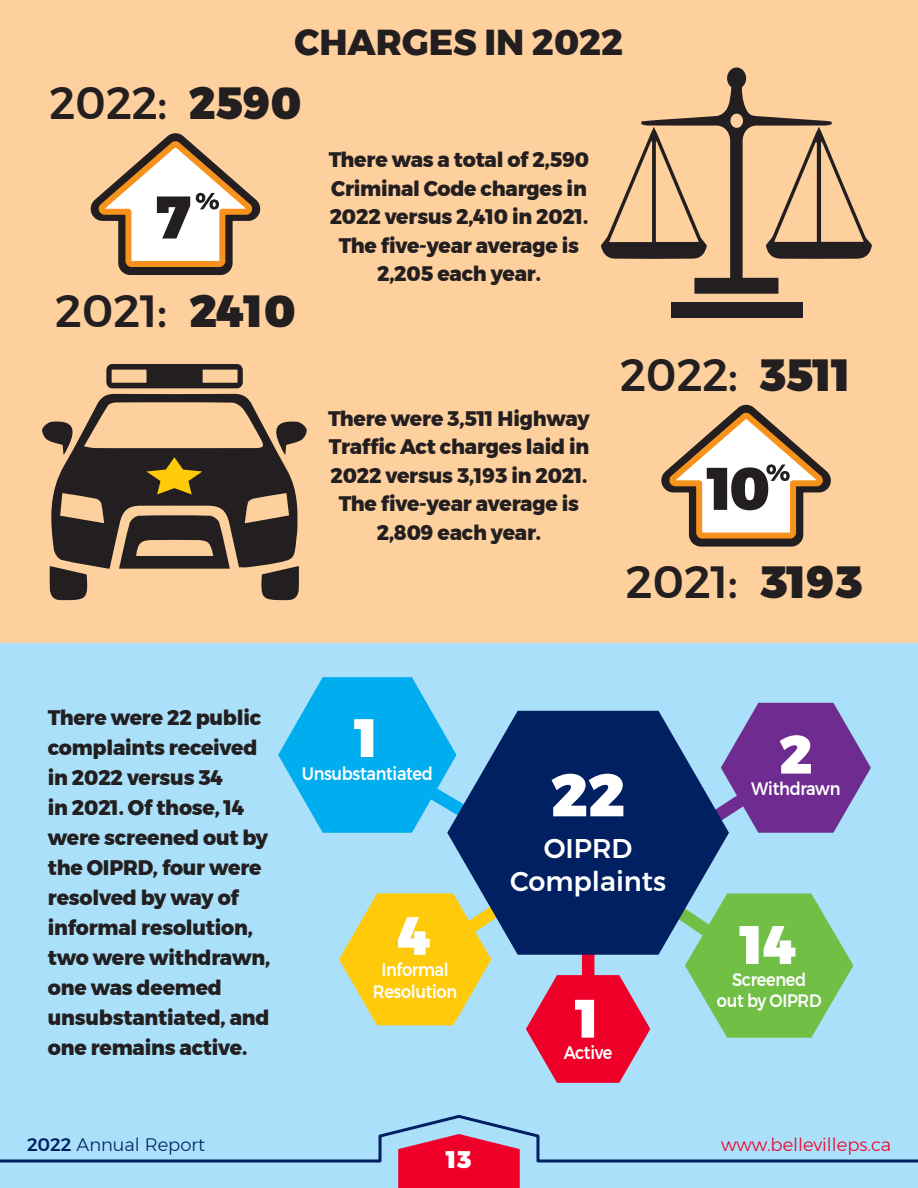
<style>
.page{position:relative;width:918px;height:1188px;background:#fff}
.page>*{position:absolute;margin:0;border:0;box-sizing:border-box;transform-origin:0 0}
.t1{font:900 60px "Montserrat";color:#231f20;scale:.96 1}
.t2{font:900 60px "Montserrat";color:#fff}
.t3{font:900 54px "Montserrat";color:#fff}
.t4{font:500 45px "Montserrat";color:#231f20}
.t5{font:800 36px "Montserrat";color:#231f20}
.t6{font:500 27px "Montserrat";color:#fff}
.t7{font:900 24px "Montserrat";color:#fff}
.t8{font:800 21px/30px "Montserrat";letter-spacing:-.01em;color:#231f20;text-align:center}
.t9{font:500 18px "Montserrat";letter-spacing:-.02em;color:#fff;scale:.9 1}
.t10{font:300 18px "Montserrat";color:#ee0028}
.t11{font:300 18px "Montserrat";color:#002061}
.s1{font-weight:900}
.s2{font-weight:500}
</style>
<div class="page">
<div style="left:0;top:0;width:918px;height:643px;background:#fdd09e"></div>
<div style="left:0;top:643px;width:918px;height:545px;background:#aae0f9"></div>
<div style="left:671px;top:302px;width:131px;height:15px;background:#231f20"></div>
<svg style="left:601px;top:67px;width:271px;height:227px"></svg>
<svg style="left:106px;top:364px;width:137px;height:24px"></svg>
<svg style="left:42px;top:394px;width:265px;height:206px"></svg>
<svg style="left:90px;top:133px;width:171px;height:142px"></svg>
<svg style="left:451px;top:710px;width:275px;height:178px;background:#10326f"></svg>
<svg style="left:695px;top:702px;width:176px;height:136px"></svg>
<svg style="left:278px;top:677px;width:203px;height:162px"></svg>
<svg style="left:339px;top:888px;width:515px;height:195px"></svg>
<div style="left:398px;top:1164px;width:122px;height:24px;background:#ee0028"></div>
<svg style="left:0;top:1115px;width:918px;height:49px"></svg>
<svg style="left:661px;top:404px;width:170px;height:143px"></svg>
<p class="t5" style="left:295px;top:13px;width:330px">CHARGES IN 2022</p>
<p class="t4" style="left:50px;top:68px;width:253px">2022: <span class="s1">2590</span></p>
<p class="t1" style="left:156px;top:168px;width:38px">7</p>
<p class="t4" style="left:55px;top:275px;width:242px">2021: <span class="s1">2410</span></p>
<p class="t8" style="left:329px;top:146px;width:262px;line-height:28.3px">There was a total of 2,590<br>Criminal Code charges in<br>2022 versus 2,410 in 2021.<br>The five-year average is<br>2,205 each year.</p>
<p class="t8" style="left:328px;top:405px;width:263px;line-height:28.3px">There were 3,511 Highway<br>Traffic Act charges laid in<br>2022 versus 3,193 in 2021.<br>The five-year average is<br>2,809 each year.</p>
<p class="t4" style="left:620px;top:340px;width:232px">2022: <span class="s1">3511</span></p>
<p class="t1" style="left:708px;top:439px;width:65px">10</p>
<p class="t4" style="left:626px;top:547px;width:238px">2021: <span class="s1">3193</span></p>
<p class="t8" style="left:48px;top:703px;width:224px;text-align:left">There were 22 public complaints received in 2022 versus 34<br>in 2021. Of those, 14 were screened out by the OIPRD, four were resolved by way of informal resolution, two were withdrawn, one was deemed unsubstantiated, and one remains active.</p>
<p class="t3" style="left:356px;top:693px;width:25px">1</p>
<p class="t9" style="left:302px;top:759px;width:147px">Unsubstantiated</p>
<p class="t3" style="left:399px;top:891px;width:35px">4</p>
<p class="t9" style="left:382px;top:956px;width:76px">Informal</p>
<p class="t9" style="left:373px;top:978px;width:95px">Resolution</p>
<p class="t2" style="left:551px;top:746px;width:76px">22</p>
<p class="t6" style="left:544px;top:828px;width:90px">OIPRD</p>
<p class="t6" style="left:510px;top:860px;width:158px">Complaints</p>
<p class="t3" style="left:577px;top:974px;width:25px">1</p>
<p class="t9" style="left:564px;top:1039px;width:56px">Active</p>
<p class="t3" style="left:779px;top:710px;width:35px">2</p>
<p class="t9" style="left:751px;top:775px;width:101px">Withdrawn</p>
<p class="t3" style="left:741px;top:900px;width:58px">14</p>
<p class="t9" style="left:732px;top:965px;width:84px">Screened</p>
<p class="t9" style="left:717px;top:987px;width:118px">out by OIPRD</p>
<p class="t11" style="left:27px;top:1132px;width:180px"><span class="s2">2022</span> Annual Report</p>
<p class="t10" style="left:721px;top:1132px;width:171px">www.bellevilleps.ca</p>
<p class="t7" style="left:447px;top:1140px;width:26px">13</p>
</div>
